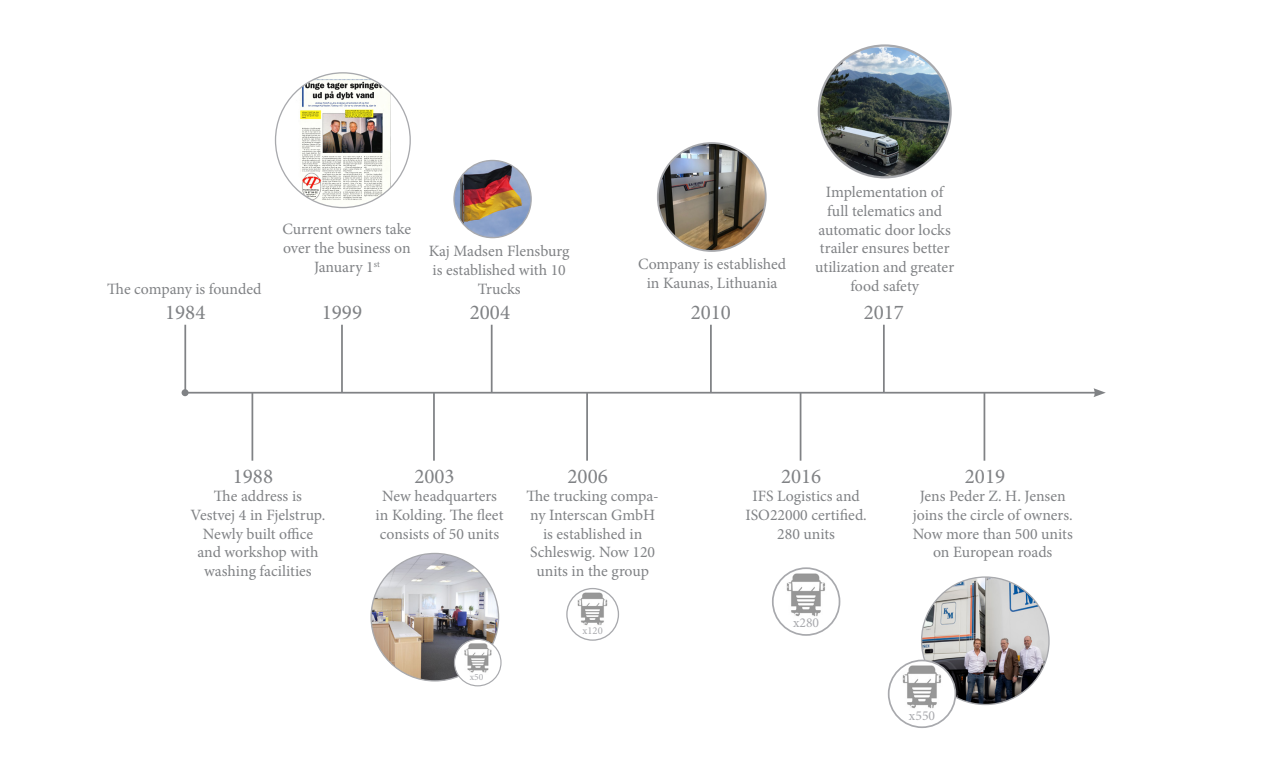
<style>
.page{position:relative;width:1270px;height:774px;background:#fff}
.page>*{position:absolute;margin:0;border:0;box-sizing:border-box;transform-origin:0 0}
.t1{font:21px "Minion Pro";color:#808285}
.t2{font:15.75px/18.9px "Minion Pro";color:#808285;text-align:center}
.t3{font:13.65px "Minion Pro";color:#a8a9ad}
.t4{font:10.5px "Minion Pro";color:#a8a9ad}
.t5{font:9.45px "Minion Pro";color:#a8a9ad}
</style>
<div class="page">
<hr style="left:185px;top:392px;width:911px;height:2px;background:#808285">
<div style="left:182px;top:389px;width:7px;height:7px;background:#808285;border-radius:50%"></div>
<svg style="left:1093px;top:388px;width:13px;height:9px"></svg>
<hr style="left:184px;top:325px;width:2px;height:68px;background:#808285">
<hr style="left:341px;top:325px;width:2px;height:68px;background:#808285">
<hr style="left:491px;top:325px;width:2px;height:68px;background:#808285">
<hr style="left:710px;top:325px;width:2px;height:68px;background:#808285">
<hr style="left:883px;top:325px;width:2px;height:68px;background:#808285">
<hr style="left:252px;top:393px;width:1px;height:68px;background:#808285">
<hr style="left:433px;top:393px;width:2px;height:68px;background:#808285">
<hr style="left:984px;top:393px;width:1px;height:68px;background:#808285">
<hr style="left:586px;top:393px;width:2px;height:68px;background:#808285">
<hr style="left:800px;top:393px;width:1px;height:68px;background:#808285">
<img style="left:295px;top:73px;width:95px;height:135px">
<img style="left:302px;top:83px;width:80px;height:120px">
<img style="left:308px;top:102px;width:68px;height:4px">
<img style="left:346px;top:110px;width:26px;height:7px">
<img style="left:454px;top:160px;width:77px;height:78px;border-radius:39px">
<div style="left:453px;top:160px;width:79px;height:78px;border:1px solid #a8a9ad;border-radius:50%"></div>
<img style="left:658px;top:143px;width:108px;height:108px;border-radius:54px">
<div style="left:657px;top:142px;width:110px;height:110px;border:2px solid #a8a9ad;border-radius:50%"></div>
<img style="left:819px;top:47px;width:132px;height:130px">
<img style="left:371px;top:553px;width:128px;height:128px;border-radius:64px">
<img style="left:922px;top:577px;width:127px;height:127px;border-radius:64px">
<div style="left:454px;top:639px;width:47px;height:47px;background:#fff;border-radius:50%"></div>
<img style="left:461px;top:641px;width:33px;height:32px">
<div style="left:454px;top:639px;width:48px;height:47px;border:1px solid #a8a9ad;border-radius:50%"></div>
<img style="left:574px;top:590px;width:37px;height:36px">
<div style="left:566px;top:588px;width:53px;height:53px;border:1px solid #a8a9ad;border-radius:50%"></div>
<img style="left:782px;top:571px;width:48px;height:46px">
<div style="left:772px;top:567px;width:68px;height:69px;border:2px solid #a8a9ad;border-radius:50%"></div>
<div style="left:889px;top:660px;width:66px;height:67px;background:#fff;border-radius:50%"></div>
<img style="left:898px;top:663px;width:48px;height:46px">
<div style="left:888px;top:660px;width:68px;height:68px;border:2px solid #a8a9ad;border-radius:50%"></div>
<p class="t2" style="left:107px;top:279px;width:156px">The company is founded</p>
<p class="t2" style="left:283px;top:220px;width:130px">Current owners take over the business on<br>January 1<sup>st</sup></p>
<p class="t2" style="left:429px;top:241px;width:142px">Kaj Madsen Flensburg is established with 10<br>Trucks</p>
<p class="t2" style="left:638px;top:255px;width:150px">Company is established in Kaunas, Lithuania</p>
<p class="t2" style="left:815px;top:182px;width:140px">Implementation of full telematics and automatic door locks trailer ensures better utilization and greater food safety</p>
<h1 class="t1" style="left:165px;top:298px;width:42px">1984</h1>
<h1 class="t1" style="left:322px;top:298px;width:42px">1999</h1>
<h1 class="t1" style="left:470px;top:298px;width:42px">2004</h1>
<h1 class="t1" style="left:691px;top:298px;width:42px">2010</h1>
<h1 class="t1" style="left:864px;top:298px;width:42px">2017</h1>
<h1 class="t1" style="left:233px;top:462px;width:42px">1988</h1>
<h1 class="t1" style="left:414px;top:462px;width:42px">2003</h1>
<h1 class="t1" style="left:568px;top:462px;width:42px">2006</h1>
<h1 class="t1" style="left:781px;top:462px;width:42px">2016</h1>
<h1 class="t1" style="left:965px;top:462px;width:42px">2019</h1>
<p class="t2" style="left:191px;top:486px;width:136px">The address is<br>Vestvej 4 in Fjelstrup.<br>Newly built office and workshop with washing facilities</p>
<p class="t2" style="left:376px;top:486px;width:129px">New headquarters in Kolding. The fleet consists of 50 units</p>
<p class="t2" style="left:913px;top:486px;width:162px">Jens Peder Z. H. Jensen joins the circle of owners.<br>Now more than 500 units on European roads</p>
<p class="t2" style="left:526px;top:486px;width:134px">The trucking compa&shy;ny Interscan GmbH is established in<br>Schleswig. Now 120 units in the group</p>
<p class="t2" style="left:745px;top:486px;width:123px">IFS Logistics and<br>ISO22000 certified.<br>280 units</p>
<p class="t5" style="left:470px;top:671px;width:15px">x50</p>
<p class="t4" style="left:583px;top:624px;width:22px">x120</p>
<p class="t3" style="left:793px;top:614px;width:28px">x280</p>
<p class="t3" style="left:909px;top:706px;width:28px">x550</p>
</div>
